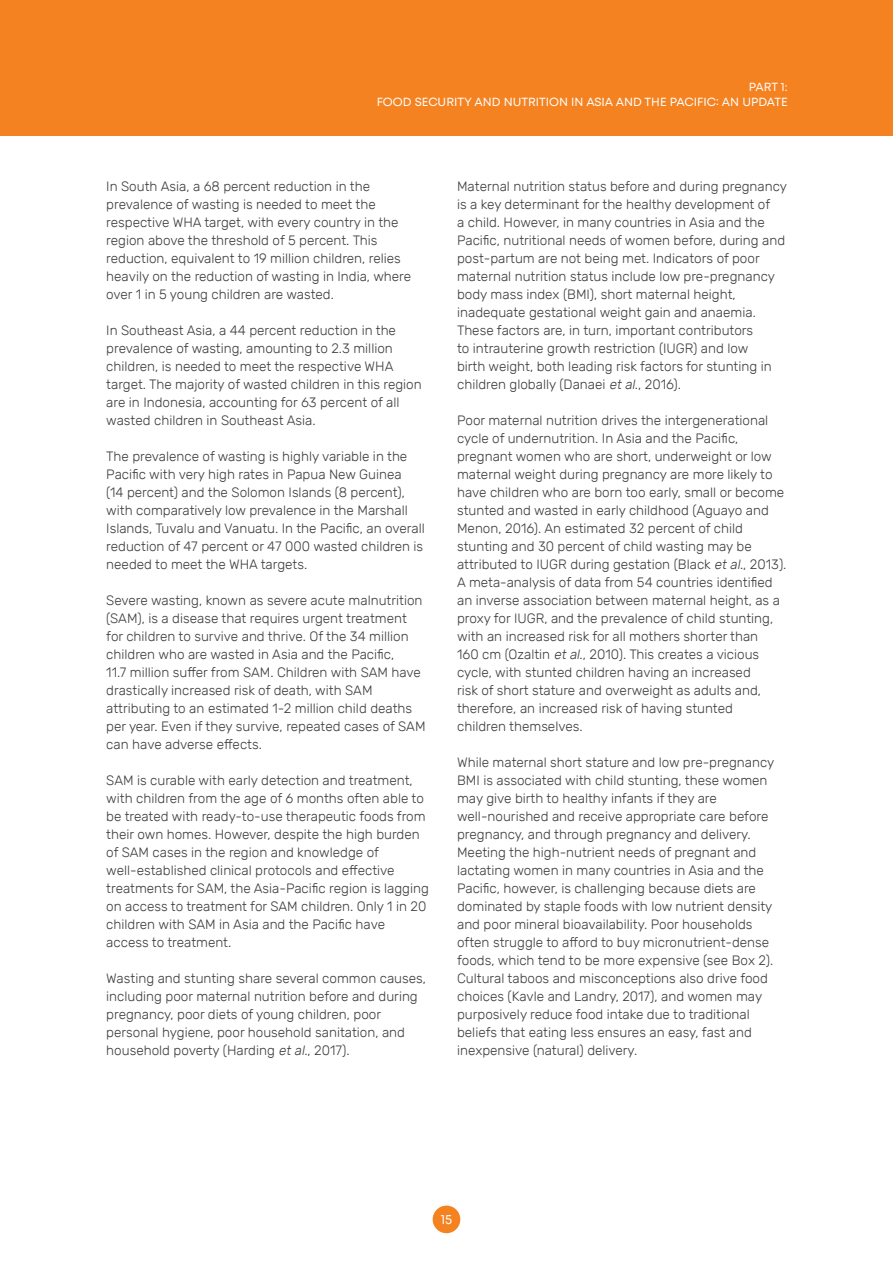
<style>
.page{position:relative;width:893px;height:1263px;background:#fff}
.page>*{position:absolute;margin:0;border:0;box-sizing:border-box;transform-origin:0 0}
.t1{font:300 13.5px/18px "Rubik";color:#3e3e3f}
.t2{font:13.5px "Mont";color:#fff}
.t3{font:12px/15px "Mont";color:#fff;text-align:right}
.s1{font-style:italic}
</style>
<div class="page">
<div style="left:433px;top:1205px;width:27px;height:28px;background:#f58220;border-radius:50%"></div>
<div style="left:0;top:0;width:893px;height:136px;background:#f58220"></div>
<p class="t3" style="left:377px;top:80px;width:413px">PART 1:<br>FOOD SECURITY AND NUTRITION IN ASIA AND THE PACIFIC: AN UPDATE</p>
<p class="t1" style="left:106px;top:178px;width:306px">In South Asia, a 68 percent reduction in the prevalence of wasting is needed to meet the respective WHA target, with every country in the region above the threshold of 5 percent. This reduction, equivalent to 19 million children, relies heavily on the reduction of wasting in India, where over 1 in 5 young children are wasted.</p>
<p class="t1" style="left:106px;top:322px;width:317px">In Southeast Asia, a 44 percent reduction in the prevalence of wasting, amounting to 2.3 million children, is needed to meet the respective WHA target. The majority of wasted children in this region are in Indonesia, accounting for 63 percent of all wasted children in Southeast Asia.</p>
<p class="t1" style="left:106px;top:448px;width:320px">The prevalence of wasting is highly variable in the Pacific with very high rates in Papua New Guinea<br>(14 percent) and the Solomon Islands (8 percent), with comparatively low prevalence in the Marshall Islands, Tuvalu and Vanuatu. In the Pacific, an overall reduction of 47 percent or 47 000 wasted children is needed to meet the WHA targets.</p>
<p class="t1" style="left:106px;top:592px;width:321px">Severe wasting, known as severe acute malnutrition (SAM), is a disease that requires urgent treatment for children to survive and thrive. Of the 34 million children who are wasted in Asia and the Pacific,<br>11.7 million suffer from SAM. Children with SAM have drastically increased risk of death, with SAM attributing to an estimated 1-2 million child deaths per year. Even if they survive, repeated cases of SAM can have adverse effects.</p>
<p class="t1" style="left:106px;top:772px;width:324px">SAM is curable with early detection and treatment, with children from the age of 6 months often able to be treated with ready-to-use therapeutic foods from their own homes. However, despite the high burden of SAM cases in the region and knowledge of well-established clinical protocols and effective treatments for SAM, the Asia-Pacific region is lagging on access to treatment for SAM children. Only 1 in 20 children with SAM in Asia and the Pacific have access to treatment.</p>
<p class="t1" style="left:106px;top:970px;width:321px">Wasting and stunting share several common causes, including poor maternal nutrition before and during pregnancy, poor diets of young children, poor personal hygiene, poor household sanitation, and household poverty (Harding <span class="s1">etal</span>., 2017).</p>
<p class="t1" style="left:457px;top:178px;width:331px">Maternal nutrition status before and during pregnancy is a key determinant for the healthy development of<br>a child. However, in many countries in Asia and the Pacific, nutritional needs of women before, during and post-partum are not being met. Indicators of poor maternal nutrition status include low pre-pregnancy body mass index (BMI), short maternal height, inadequate gestational weight gain and anaemia.<br>These factors are, in turn, important contributors<br>to intrauterine growth restriction (IUGR) and low<br>birth weight, both leading risk factors for stunting in children globally (Danaei <span class="s1">etal</span>., 2016).</p>
<p class="t1" style="left:457px;top:412px;width:331px">Poor maternal nutrition drives the intergenerational cycle of undernutrition. In Asia and the Pacific, pregnant women who are short, underweight or low maternal weight during pregnancy are more likely to have children who are born too early, small or become stunted and wasted in early childhood (Aguayo and Menon, 2016). An estimated 32 percent of child stunting and 30 percent of child wasting may be attributed to IUGR during gestation (Black <span class="s1">etal</span>., 2013).<br>A meta-analysis of data from 54 countries identified an inverse association between maternal height, as a proxy for IUGR, and the prevalence of child stunting, with an increased risk for all mothers shorter than<br>160 cm (Ozaltin <span class="s1">etal</span>., 2010). This creates a vicious cycle, with stunted children having an increased<br>risk of short stature and overweight as adults and, therefore, an increased risk of having stunted<br>children themselves.</p>
<p class="t1" style="left:457px;top:754px;width:319px">While maternal short stature and low pre-pregnancy BMI is associated with child stunting, these women may give birth to healthy infants if they are well-nourished and receive appropriate care before pregnancy, and through pregnancy and delivery.<br>Meeting the high-nutrient needs of pregnant and lactating women in many countries in Asia and the Pacific, however, is challenging because diets are dominated by staple foods with low nutrient density and poor mineral bioavailability. Poor households often struggle to afford to buy micronutrient-dense foods, which tend to be more expensive (see Box 2).<br>Cultural taboos and misconceptions also drive food choices (Kavle and Landry, 2017), and women may purposively reduce food intake due to traditional beliefs that eating less ensures an easy, fast and inexpensive (natural) delivery.</p>
<p class="t2" style="left:441px;top:1213px;width:13px">15</p>
</div>
